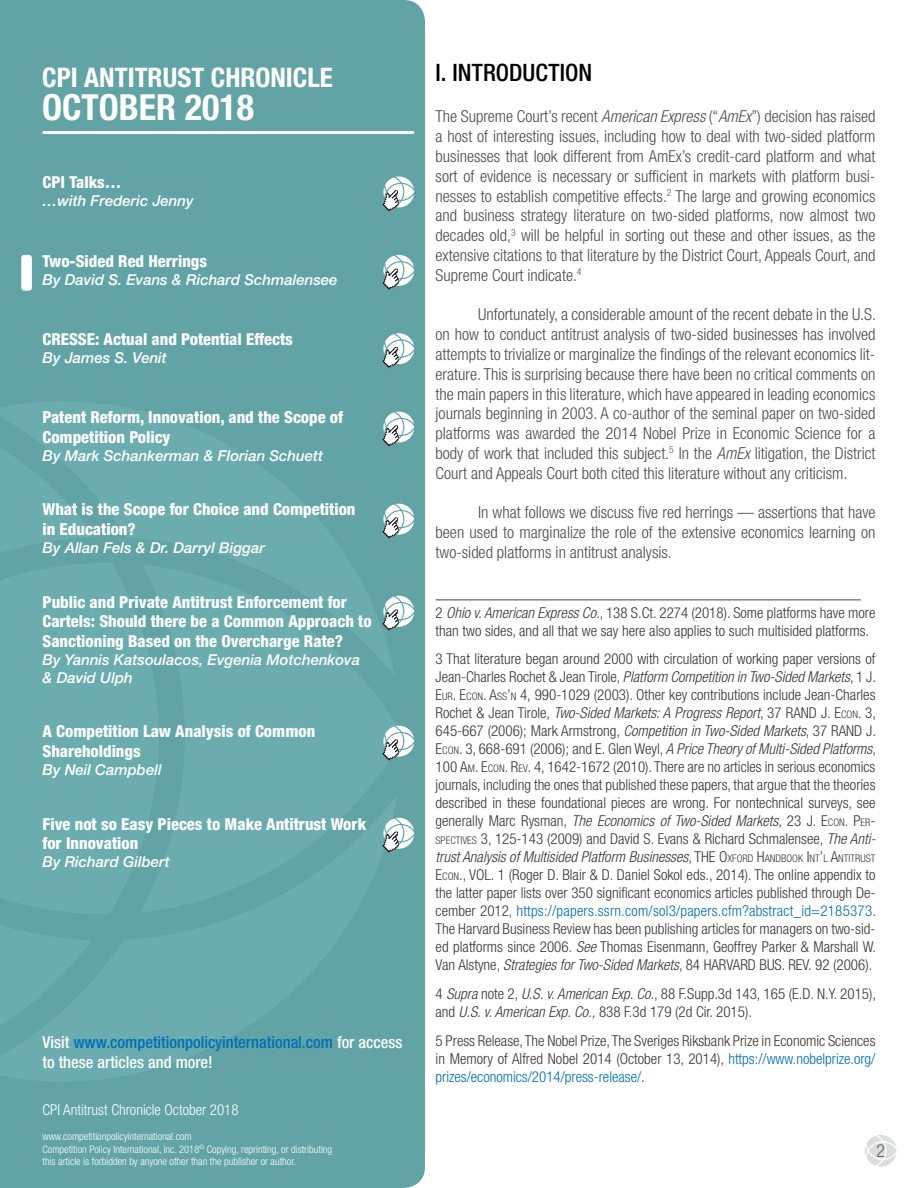
<style>
.page{position:relative;width:918px;height:1188px;background:#fff}
.page>*{position:absolute;margin:0;border:0;box-sizing:border-box;transform-origin:0 0}
.Body_Text{font:700 condensed 36px "Helvetica Neue LT Std";color:#fff}
.Body_Text-2{font:700 condensed 27px "Helvetica Neue LT Std";color:#fff}
.Sin_espaciado{font:500 condensed 24px "Helvetica Neue LT Std";letter-spacing:.005em;color:#040101}
.t1{font:300 condensed 18px "Helvetica Neue LT Std";color:#636366}
.Sin_espaciado-2{font:300 condensed 16.5px/19.8px "Helvetica Neue LT Std";color:#4b4c4d;text-align:justify}
.t2{font:800 condensed 16.5px/19.8px "Helvetica Neue LT Std";color:#fff}
.Body_Text-3{font:500 condensed 16.5px/19.8px "Helvetica Neue LT Std";color:#006fb7}
.Note{font:300 condensed 15px/18px "Helvetica Neue LT Std";color:#3b3532}
.t3{font:italic 500 15px/18px "Helvetica Neue LT Std";color:#fff}
.t4{font:300 condensed 15px "Helvetica Neue LT Std";color:#fff}
.t5{font:300 condensed 10.5px "Helvetica Neue LT Std";color:#fff}
.s1{color:#fff}
.s2{font-style:italic}
.s3{font-style:inherit}
.s4{font-size:10.5px}
.s5{color:#006fb7}
</style>
<div class="page">
<svg style="left:865px;top:1135px;width:32px;height:32px"></svg>
<div style="left:0;top:0;width:425px;height:1188px;background:#62a4a6"></div>
<div style="left:0;top:677px;width:140px;height:118px;background:#6bacae"></div>
<svg style="left:0;top:795px;width:397px;height:287px;background:#67a8aa"></svg>
<svg style="left:0;top:401px;width:395px;height:276px;background:#66a8aa"></svg>
<svg style="left:140px;top:565px;width:264px;height:347px;background:#68a9ab"></svg>
<svg style="left:0;top:421px;width:95px;height:292px;background:#69aaac"></svg>
<svg style="left:0;top:768px;width:92px;height:289px;background:#69aaac"></svg>
<hr style="left:42px;top:131px;width:372px;height:3px;background:#fff;border-radius:2px">
<hr style="left:436px;top:599px;width:425px;height:2px;background:#808285">
<div style="left:21px;top:255px;width:11px;height:36px;background:#fff;border-radius:3px"></div>
<svg style="left:382px;top:176px;width:32px;height:36px"></svg>
<svg style="left:382px;top:255px;width:32px;height:36px"></svg>
<svg style="left:382px;top:333px;width:32px;height:36px"></svg>
<svg style="left:382px;top:412px;width:32px;height:35px"></svg>
<svg style="left:382px;top:504px;width:32px;height:36px"></svg>
<svg style="left:382px;top:596px;width:32px;height:36px"></svg>
<svg style="left:382px;top:726px;width:32px;height:36px"></svg>
<svg style="left:382px;top:818px;width:32px;height:36px"></svg>
<p class="Body_Text-2" style="left:42px;top:61px;width:292px">CPI ANTITRUST CHRONICLE</p>
<p class="Body_Text" style="left:42px;top:86px;width:213px">OCTOBER 2018</p>
<p class="t2" style="left:43px;top:172px;width:80px">CPI Talks…</p>
<p class="t3" style="left:43px;top:192px;width:153px">…with Frederic Jenny</p>
<p class="t2" style="left:43px;top:251px;width:166px">Two-Sided Red Herrings</p>
<p class="t3" style="left:43px;top:270px;width:297px">By David S. Evans &amp; Richard Schmalensee</p>
<p class="t2" style="left:43px;top:329px;width:252px">CRESSE: Actual and Potential Effects</p>
<p class="t3" style="left:43px;top:349px;width:126px">By James S. Venit</p>
<p class="t2" style="left:43px;top:407px;width:302px">Patent Reform, Innovation, and the Scope of<br>Competition Policy</p>
<p class="t3" style="left:43px;top:447px;width:282px">By Mark Schankerman &amp; Florian Schuett</p>
<p class="t2" style="left:43px;top:499px;width:315px">What is the Scope for Choice and Competition in Education?</p>
<p class="t3" style="left:43px;top:539px;width:224px">By Allan Fels &amp; Dr. Darryl Biggar</p>
<p class="t2" style="left:43px;top:592px;width:331px">Public and Private Antitrust Enforcement for<br>Cartels: Should there be a Common Approach to<br>Sanctioning Based on the Overcharge Rate?</p>
<p class="t3" style="left:43px;top:651px;width:319px">By Yannis Katsoulacos, Evgenia Motchenkova &amp; David Ulph</p>
<p class="t2" style="left:43px;top:721px;width:274px">A Competition Law Analysis of Common<br>Shareholdings</p>
<p class="t3" style="left:43px;top:761px;width:121px">By Neil Campbell</p>
<p class="t2" style="left:43px;top:814px;width:325px">Five not so Easy Pieces to Make Antitrust Work for Innovation</p>
<p class="t3" style="left:43px;top:853px;width:129px">By Richard Gilbert</p>
<p class="Body_Text-3" style="left:43px;top:1032px;width:361px"><span class="s1">Visit</span> www.competitionpolicyinternational.com <span class="s1">for access to these articles and more!</span></p>
<p class="t4" style="left:43px;top:1101px;width:198px">CPI Antitrust Chronicle October 2018</p>
<p class="t5" style="left:43px;top:1130px;width:151px">www.competitionpolicyinternational.com</p>
<p class="t5" style="left:43px;top:1143px;width:291px">Competition Policy International, Inc. 2018<sup>©</sup> Copying, reprinting, or distributing</p>
<p class="t5" style="left:43px;top:1156px;width:255px">this article is forbidden by anyone other than the publisher or author.</p>
<p class="Sin_espaciado" style="left:436px;top:58px;width:158px">I. INTRODUCTION</p>
<p class="Sin_espaciado-2" style="left:436px;top:106px;width:441px">The Supreme Court’s recent <span class="s2">American Express</span> (“<span class="s2">AmEx</span>”) decision has raised a host of interesting issues, including how to deal with two-sided platform businesses that look different from AmEx’s credit-card platform and what sort of evidence is necessary or sufficient in markets with platform busi&shy;nesses to establish competitive effects.<sup>2</sup> The large and growing economics and business strategy literature on two-sided platforms, now almost two decades old,<sup>3</sup> will be helpful in sorting out these and other issues, as the extensive citations to that literature by the District Court, Appeals Court, and Supreme Court indicate.<sup>4</sup></p>
<p class="Sin_espaciado-2" style="left:436px;top:304px;width:442px;text-indent:43px">Unfortunately, a considerable amount of the recent debate in the U.S. on how to conduct antitrust analysis of two-sided businesses has involved attempts to trivialize or marginalize the findings of the relevant economics lit&shy;erature. This is surprising because there have been no critical comments on the main papers in this literature, which have appeared in leading economics journals beginning in 2003. A co-author of the seminal paper on two-sided platforms was awarded the 2014 Nobel Prize in Economic Science for a body of work that included this subject.<sup>5</sup> In the <span class="s2">AmEx</span> litigation, the District Court and Appeals Court both cited this literature without any criticism.</p>
<p class="Sin_espaciado-2" style="left:436px;top:502px;width:441px;text-indent:43px">In what follows we discuss five red herrings — assertions that have been used to marginalize the role of the extensive economics learning on two-sided platforms in antitrust analysis.</p>
<p class="Note" style="left:436px;top:603px;width:441px">2 <span class="s2">Ohio v. American Express Co.</span>, 138 S.Ct. 2274 (2018). Some platforms have more than two sides, and all that we say here also applies to such multisided platforms.</p>
<p class="Note" style="left:436px;top:650px;width:442px;text-align:justify">3 That literature began around 2000 with circulation of working paper versions of Jean-Charles Rochet &amp; Jean Tirole, <span class="s2">Platform Competition in Two-Sided Markets</span>, 1 <span class="s3">J.<br>E</span><span class="s4">UR</span><span class="s3">. E</span><span class="s4">CON</span><span class="s3">. A</span><span class="s4">SS</span><span class="s3">’</span><span class="s4">N</span> <span class="s3">4,</span> 990-1029 (2003). Other key contributions include Jean-Charles Rochet &amp; Jean Tirole, <span class="s2">Two-Sided Markets: A Progress Report</span>, 37 <span class="s3">RAND J. E</span><span class="s4">CON</span>. 3, 645-667 (2006); Mark Armstrong, <span class="s2">Competition in Two-Sided Markets</span>, 37 <span class="s3">RAND J.<br>E</span><span class="s4">CON</span>. 3, 668-691 (2006); and E. Glen Weyl, <span class="s2">A Price Theory of Multi-Sided Platforms</span>, 100 <span class="s3">A</span><span class="s4">M</span><span class="s3">. E</span><span class="s4">CON</span><span class="s3">. R</span><span class="s4">EV</span>. 4, 1642-1672 (2010). There are no articles in serious economics journals, including the ones that published these papers, that argue that the theories described in these foundational pieces are wrong. For nontechnical surveys, see generally Marc Rysman, <span class="s2">The Economics of Two-Sided Markets</span>, 23 <span class="s3">J. E</span><span class="s4">CON</span><span class="s3">. P</span><span class="s4">ER</span><span class="s3">-</span><span class="s4">SPECTIVES</span> 3, 125-143 (2009) and David S. Evans &amp; Richard Schmalensee, <span class="s2">The Anti&shy;trust Analysis of Multisided Platform Businesses</span>, THE <span class="s3">O</span><span class="s4">XFORD</span> <span class="s3">H</span><span class="s4">ANDBOOK</span> <span class="s3">I</span> <span class="s4">NT</span><span class="s3">’</span><span class="s4">L</span> <span class="s3">A</span><span class="s4">NTITRUST </span><span class="s3">E</span><span class="s4">CON</span><span class="s3">.</span>, VOL. 1 (Roger D. Blair &amp; D. Daniel Sokol eds., 2014). The online appendix to the latter paper lists over 350 significant economics articles published through De&shy;cember 2012, <span class="s5">https://papers.ssrn.com/sol3/papers.cfm?abstract_id=2185373</span>.<br>The Harvard Business Review has been publishing articles for managers on two-sid&shy;ed platforms since 2006. <span class="s2">See</span> Thomas Eisenmann, Geoffrey Parker &amp; Marshall W.<br>Van Alstyne, <span class="s2">Strategies for Two-Sided Markets</span>, 84 <span class="s3">HARVARD BUS . REV.</span> 92 (2006).</p>
<p class="Note" style="left:436px;top:985px;width:442px">4 <span class="s2">Supra</span> note 2, <span class="s2">U.S. v. American Exp. Co.</span>, 88 F.Supp.3d 143, 165 (E.D. N.Y. 2015), and <span class="s2">U.S. v. American Exp. Co.,</span> 838 F.3d 179 (2d Cir. 2015).</p>
<p class="Note" style="left:436px;top:1031px;width:441px;text-align:justify">5 Press Release, The Nobel Prize, The Sveriges Riksbank Prize in Economic Sciences in Memory of Alfred Nobel 2014 (October 13, 2014), <span class="s5">https://www.nobelprize.org/ prizes/economics/2014/press-release/</span>.</p>
<p class="t1" style="left:876px;top:1141px;width:10px">2</p>
</div>
